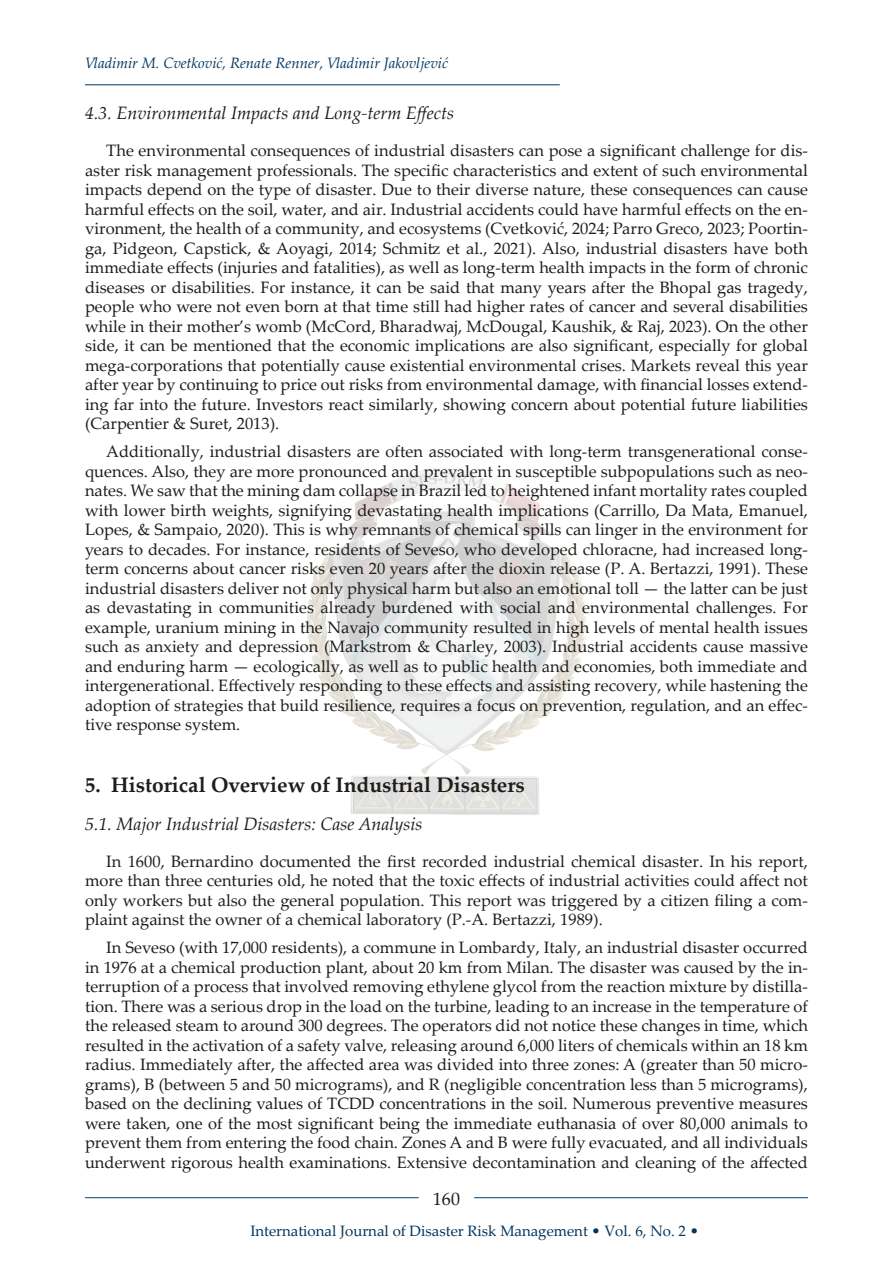
<style>
.page{position:relative;width:893px;height:1263px;background:#fff}
.page>*{position:absolute;margin:0;border:0;box-sizing:border-box;transform-origin:0 0}
.Naslov_1{font:700 21px "Palatino Linotype";color:#1d1d1b}
.Naslov_2{font:italic 18px "Palatino Linotype";color:#1d1d1b}
.t1{font:18px "Palatino Linotype";color:#1d1d1b}
.t2{font:16.5px/19.5px "Palatino Linotype";color:#1d1d1b;text-align:justify}
.t3{font:15px "Palatino Linotype";color:#00365e}
.t4{font:italic 15px "Palatino Linotype";color:#00365e}
</style>
<div class="page">
<hr style="left:85px;top:84px;width:475px;height:1px;background:#00365e">
<img style="left:307px;top:469px;width:280px;height:346px">
<hr style="left:85px;top:1197px;width:334px;height:1px;background:#004170">
<hr style="left:474px;top:1197px;width:334px;height:1px;background:#004170">
<p class="t4" style="left:85px;top:52px;width:365px">Vladimir M. Cvetković, Renate Renner, Vladimir Jakovljević</p>
<p class="Naslov_2" style="left:85px;top:101px;width:370px">4.3. Environmental Impacts and Long-term Effects</p>
<p class="t2" style="left:85px;top:140px;width:724px;text-indent:21px">The environmental consequences of industrial disasters can pose a significant challenge for dis&shy;aster risk management professionals. The specific characteristics and extent of such environmental impacts depend on the type of disaster. Due to their diverse nature, these consequences can cause harmful effects on the soil, water, and air. Industrial accidents could have harmful effects on the en&shy;vironment, the health of a community, and ecosystems (Cvetković, 2024; Parro Greco, 2023; Poortin&shy;ga, Pidgeon, Capstick, &amp; Aoyagi, 2014; Schmitz et al., 2021). Also, industrial disasters have both immediate effects (injuries and fatalities), as well as long-term health impacts in the form of chronic diseases or disabilities. For instance, it can be said that many years after the Bhopal gas tragedy, people who were not even born at that time still had higher rates of cancer and several disabilities while in their mother’s womb (McCord, Bharadwaj, McDougal, Kaushik, &amp; Raj, 2023). On the other side, it can be mentioned that the economic implications are also significant, especially for global mega-corporations that potentially cause existential environmental crises. Markets reveal this year after year by continuing to price out risks from environmental damage, with financial losses extend&shy;ing far into the future. Investors react similarly, showing concern about potential future liabilities (Carpentier &amp; Suret, 2013).</p>
<p class="t2" style="left:85px;top:441px;width:724px;text-indent:21px">Additionally, industrial disasters are often associated with long-term transgenerational conse&shy;quences. Also, they are more pronounced and prevalent in susceptible subpopulations such as neo&shy;nates. We saw that the mining dam collapse in Brazil led to heightened infant mortality rates coupled with lower birth weights, signifying devastating health implications (Carrillo, Da Mata, Emanuel, Lopes, &amp; Sampaio, 2020). This is why remnants of chemical spills can linger in the environment for years to decades. For instance, residents of Seveso, who developed chloracne, had increased long&shy;term concerns about cancer risks even 20 years after the dioxin release (P. A. Bertazzi, 1991). These industrial disasters deliver not only physical harm but also an emotional toll — the latter can be just as devastating in communities already burdened with social and environmental challenges. For example, uranium mining in the Navajo community resulted in high levels of mental health issues such as anxiety and depression (Markstrom &amp; Charley, 2003). Industrial accidents cause massive and enduring harm — ecologically, as well as to public health and economies, both immediate and intergenerational. Effectively responding to these effects and assisting recovery, while hastening the adoption of strategies that build resilience, requires a focus on prevention, regulation, and an effec&shy;tive response system.</p>
<p class="Naslov_1" style="left:85px;top:770px;width:441px">5. Historical Overview of Industrial Disasters</p>
<p class="Naslov_2" style="left:85px;top:811px;width:339px">5.1. Major Industrial Disasters: Case Analysis</p>
<p class="t2" style="left:85px;top:851px;width:724px;text-indent:21px">In 1600, Bernardino documented the first recorded industrial chemical disaster. In his report, more than three centuries old, he noted that the toxic effects of industrial activities could affect not only workers but also the general population. This report was triggered by a citizen filing a com&shy;plaint against the owner of a chemical laboratory (P.-A. Bertazzi, 1989).</p>
<p class="t2" style="left:85px;top:937px;width:724px;text-indent:21px">In Seveso (with 17,000 residents), a commune in Lombardy, Italy, an industrial disaster occurred in 1976 at a chemical production plant, about 20 km from Milan. The disaster was caused by the in&shy;terruption of a process that involved removing ethylene glycol from the reaction mixture by distilla&shy;tion. There was a serious drop in the load on the turbine, leading to an increase in the temperature of the released steam to around 300 degrees. The operators did not notice these changes in time, which resulted in the activation of a safety valve, releasing around 6,000 liters of chemicals within an 18 km radius. Immediately after, the affected area was divided into three zones: A (greater than 50 micro&shy;grams), B (between 5 and 50 micrograms), and R (negligible concentration less than 5 micrograms), based on the declining values of TCDD concentrations in the soil. Numerous preventive measures were taken, one of the most significant being the immediate euthanasia of over 80,000 animals to prevent them from entering the food chain. Zones A and B were fully evacuated, and all individuals underwent rigorous health examinations. Extensive decontamination and cleaning of the affected</p>
<p class="t1" style="left:433px;top:1186px;width:28px">160</p>
<p class="t3" style="left:250px;top:1220px;width:450px">International Journal of Disaster Risk Management • Vol. 6, No. 2 •</p>
</div>
